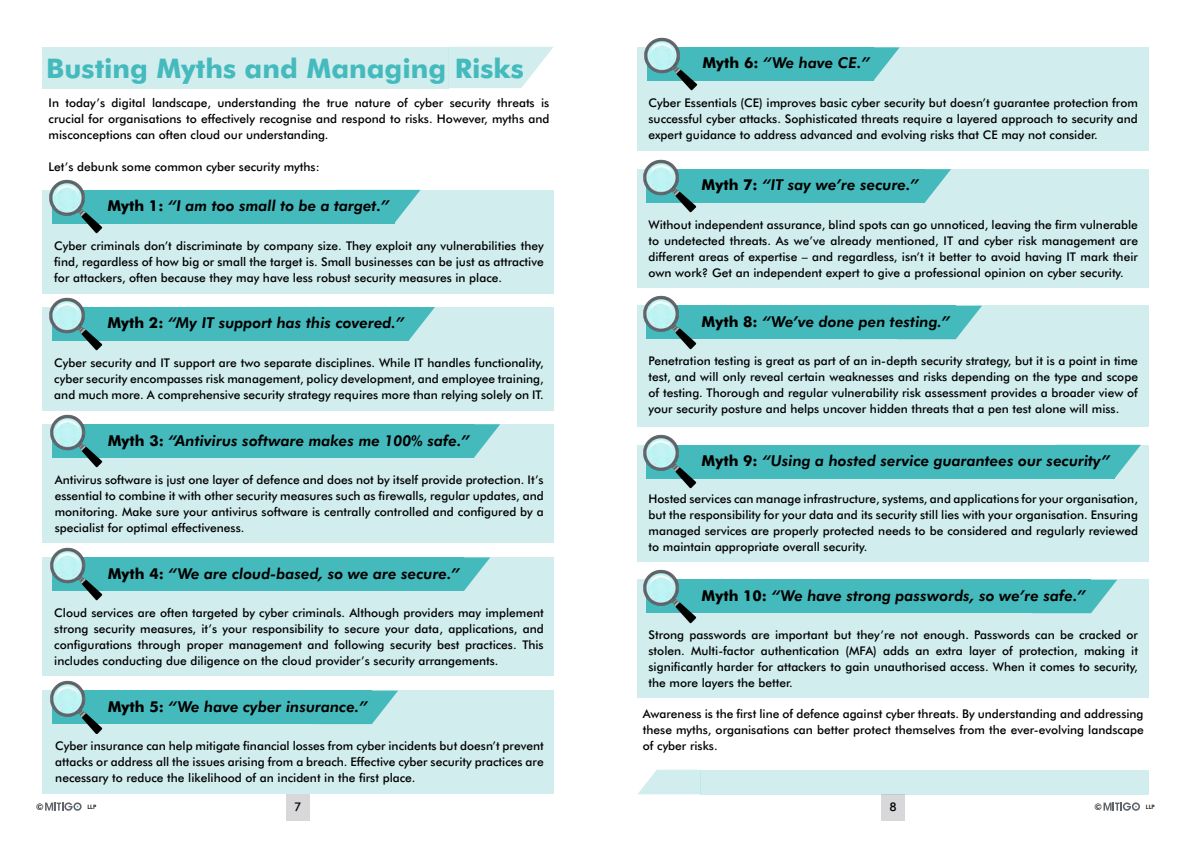
<style>
.page{position:relative;width:1191px;height:842px;background:#fff}
.page>*{position:absolute;margin:0;border:0;box-sizing:border-box;transform-origin:0 0}
.t1{font:800 27px "Futura BT";color:#45babd}
.t2{font:italic 700 15px "Futura BT";color:#000}
.t3{font:500 12px/16px "Futura BT";color:#000;text-align:justify}
.t4{font:500 9px "Futura BT";color:#000}
.t5{font:500 6px "Futura BT";color:#000}
.s1{font-weight:800;font-style:normal}
</style>
<div class="page">
<div style="left:42px;top:47px;width:407px;height:41px;background:#d1edee"></div>
<div style="left:42px;top:190px;width:511px;height:103px;background:#d1edee"></div>
<div style="left:42px;top:307px;width:511px;height:104px;background:#d1edee"></div>
<div style="left:42px;top:424px;width:511px;height:118px;background:#d1edee"></div>
<div style="left:42px;top:557px;width:511px;height:118px;background:#d1edee"></div>
<div style="left:52px;top:190px;width:342px;height:33px;background:#45babd"></div>
<svg style="left:394px;top:190px;width:26px;height:33px"></svg>
<img style="left:49px;top:180px;width:53px;height:53px">
<svg style="left:408px;top:307px;width:27px;height:33px"></svg>
<div style="left:52px;top:307px;width:356px;height:33px;background:#45babd"></div>
<img style="left:49px;top:297px;width:53px;height:53px">
<div style="left:42px;top:691px;width:511px;height:103px;background:#d1edee"></div>
<div style="left:52px;top:424px;width:421px;height:34px;background:#45babd"></div>
<svg style="left:473px;top:424px;width:27px;height:34px"></svg>
<img style="left:50px;top:414px;width:53px;height:54px">
<svg style="left:463px;top:557px;width:27px;height:34px"></svg>
<div style="left:52px;top:557px;width:411px;height:34px;background:#45babd"></div>
<img style="left:50px;top:547px;width:53px;height:54px">
<svg style="left:371px;top:691px;width:27px;height:33px"></svg>
<div style="left:52px;top:691px;width:319px;height:33px;background:#45babd"></div>
<img style="left:49px;top:681px;width:54px;height:53px">
<div style="left:286px;top:794px;width:24px;height:26px;background:#d8d8da"></div>
<svg style="left:449px;top:47px;width:104px;height:41px;background:#d7eff0"></svg>
<div style="left:637px;top:47px;width:512px;height:104px;background:#d1edee"></div>
<svg style="left:873px;top:47px;width:26px;height:34px"></svg>
<div style="left:647px;top:47px;width:226px;height:34px;background:#45babd"></div>
<img style="left:644px;top:38px;width:53px;height:53px">
<div style="left:637px;top:169px;width:512px;height:118px;background:#d1edee"></div>
<svg style="left:924px;top:169px;width:27px;height:34px"></svg>
<div style="left:646px;top:169px;width:278px;height:34px;background:#45babd"></div>
<img style="left:643px;top:159px;width:53px;height:53px">
<div style="left:637px;top:305px;width:512px;height:121px;background:#d1edee"></div>
<svg style="left:955px;top:306px;width:27px;height:33px"></svg>
<div style="left:646px;top:306px;width:309px;height:33px;background:#45babd"></div>
<img style="left:643px;top:296px;width:53px;height:53px">
<div style="left:637px;top:445px;width:512px;height:116px;background:#d1edee"></div>
<svg style="left:1114px;top:445px;width:27px;height:33px"></svg>
<div style="left:646px;top:445px;width:468px;height:33px;background:#45babd"></div>
<img style="left:643px;top:435px;width:53px;height:53px">
<div style="left:637px;top:580px;width:512px;height:118px;background:#d1edee"></div>
<svg style="left:1090px;top:580px;width:27px;height:33px"></svg>
<div style="left:646px;top:580px;width:444px;height:33px;background:#45babd"></div>
<img style="left:643px;top:570px;width:53px;height:53px">
<div style="left:881px;top:794px;width:24px;height:26px;background:#d8d8da"></div>
<div style="left:700px;top:770px;width:449px;height:24px;background:#d1edee"></div>
<svg style="left:638px;top:770px;width:62px;height:24px"></svg>
<svg style="left:45px;top:802px;width:37px;height:9px"></svg>
<svg style="left:1103px;top:802px;width:37px;height:9px"></svg>
<h1 class="t1" style="left:46px;top:49px;width:479px">Busting Myths and Managing Risks</h1>
<p class="t3" style="left:49px;top:94px;width:502px">In today’s digital landscape, understanding the true nature of cyber security threats is crucial for organisations to effectively recognise and respond to risks. However, myths and misconceptions can often cloud our understanding.</p>
<p class="t3" style="left:49px;top:158px;width:272px">Let’s debunk some common cyber security myths:</p>
<p class="t2" style="left:107px;top:195px;width:283px"><span class="s1">Myth 1:</span> “I am too small to be a target.”</p>
<p class="t3" style="left:54px;top:237px;width:491px">Cyber criminals don’t discriminate by company size. They exploit any vulnerabilities they find, regardless of how big or small the target is. Small businesses can be just as attractive for attackers, often because they may have less robust security measures in place.</p>
<p class="t2" style="left:107px;top:312px;width:298px"><span class="s1">Myth 2:</span> “My IT support has this covered.”</p>
<p class="t3" style="left:54px;top:354px;width:491px">Cyber security and IT support are two separate disciplines. While IT handles functionality, cyber security encompasses risk management, policy development, and employee training, and much more. A comprehensive security strategy requires more than relying solely on IT.</p>
<p class="t2" style="left:108px;top:430px;width:363px"><span class="s1">Myth 3:</span> “Antivirus software makes me 100% safe.”</p>
<p class="t3" style="left:55px;top:471px;width:490px">Antivirus software is just one layer of defence and does not by itself provide protection. It’s essential to combine it with other security measures such as firewalls, regular updates, and monitoring. Make sure your antivirus software is centrally controlled and configured by a specialist for optimal effectiveness.</p>
<p class="t2" style="left:108px;top:563px;width:353px"><span class="s1">Myth 4:</span> “We are cloud-based, so we are secure.”</p>
<p class="t3" style="left:54px;top:604px;width:491px">Cloud services are often targeted by cyber criminals. Although providers may implement strong security measures, it’s your responsibility to secure your data, applications, and configurations through proper management and following security best practices. This includes conducting due diligence on the cloud provider’s security arrangements.</p>
<p class="t2" style="left:108px;top:696px;width:261px"><span class="s1">Myth 5:</span> “We have cyber insurance.”</p>
<p class="t3" style="left:55px;top:737px;width:490px">Cyber insurance can help mitigate financial losses from cyber incidents but doesn’t prevent attacks or address all the issues arising from a breach. Effective cyber security practices are necessary to reduce the likelihood of an incident in the first place.</p>
<p class="t2" style="left:702px;top:52px;width:169px"><span class="s1">Myth 6:</span> “We have CE.”</p>
<p class="t3" style="left:648px;top:94px;width:491px">Cyber Essentials (CE) improves basic cyber security but doesn’t guarantee protection from successful cyber attacks. Sophisticated threats require a layered approach to security and expert guidance to address advanced and evolving risks that CE may not consider.</p>
<p class="t2" style="left:701px;top:174px;width:219px"><span class="s1">Myth 7:</span> “IT say we’re secure.”</p>
<p class="t3" style="left:648px;top:216px;width:491px">Without independent assurance, blind spots can go unnoticed, leaving the firm vulnerable to undetected threats. As we’ve already mentioned, IT and cyber risk management are different areas of expertise – and regardless, isn’t it better to avoid having IT mark their own work? Get an independent expert to give a professional opinion on cyber security.</p>
<p class="t2" style="left:701px;top:311px;width:250px"><span class="s1">Myth 8:</span> “We’ve done pen testing.”</p>
<p class="t3" style="left:648px;top:353px;width:491px">Penetration testing is great as part of an in-depth security strategy, but it is a point in time test, and will only reveal certain weaknesses and risks depending on the type and scope of testing. Thorough and regular vulnerability risk assessment provides a broader view of your security posture and helps uncover hidden threats that a pen test alone will miss.</p>
<p class="t2" style="left:701px;top:450px;width:410px"><span class="s1">Myth 9:</span> “Using a hosted service guarantees our security”</p>
<p class="t3" style="left:648px;top:490px;width:491px">Hosted services can manage infrastructure, systems, and applications for your organisation, but the responsibility for your data and its security still lies with your organisation. Ensuring managed services are properly protected needs to be considered and regularly reviewed to maintain appropriate overall security.</p>
<p class="t2" style="left:701px;top:585px;width:386px"><span class="s1">Myth 10:</span> “We have strong passwords, so we’re safe.”</p>
<p class="t3" style="left:648px;top:627px;width:491px">Strong passwords are important but they’re not enough. Passwords can be cracked or stolen. Multi-factor authentication (MFA) adds an extra layer of protection, making it significantly harder for attackers to gain unauthorised access. When it comes to security, the more layers the better.</p>
<p class="t3" style="left:643px;top:705px;width:502px">Awareness is the first line of defence against cyber threats. By understanding and addressing these myths, organisations can better protect themselves from the ever-evolving landscape of cyber risks.</p>
<p class="t4" style="left:36px;top:800px;width:9px">©</p>
<p class="t5" style="left:87px;top:802px;width:10px">LLP</p>
<p class="t3" style="left:889px;top:798px;width:9px">8</p>
<p class="t4" style="left:1094px;top:800px;width:9px">©</p>
<p class="t5" style="left:1145px;top:802px;width:10px">LLP</p>
<p class="t3" style="left:294px;top:798px;width:9px">7</p>
</div>
